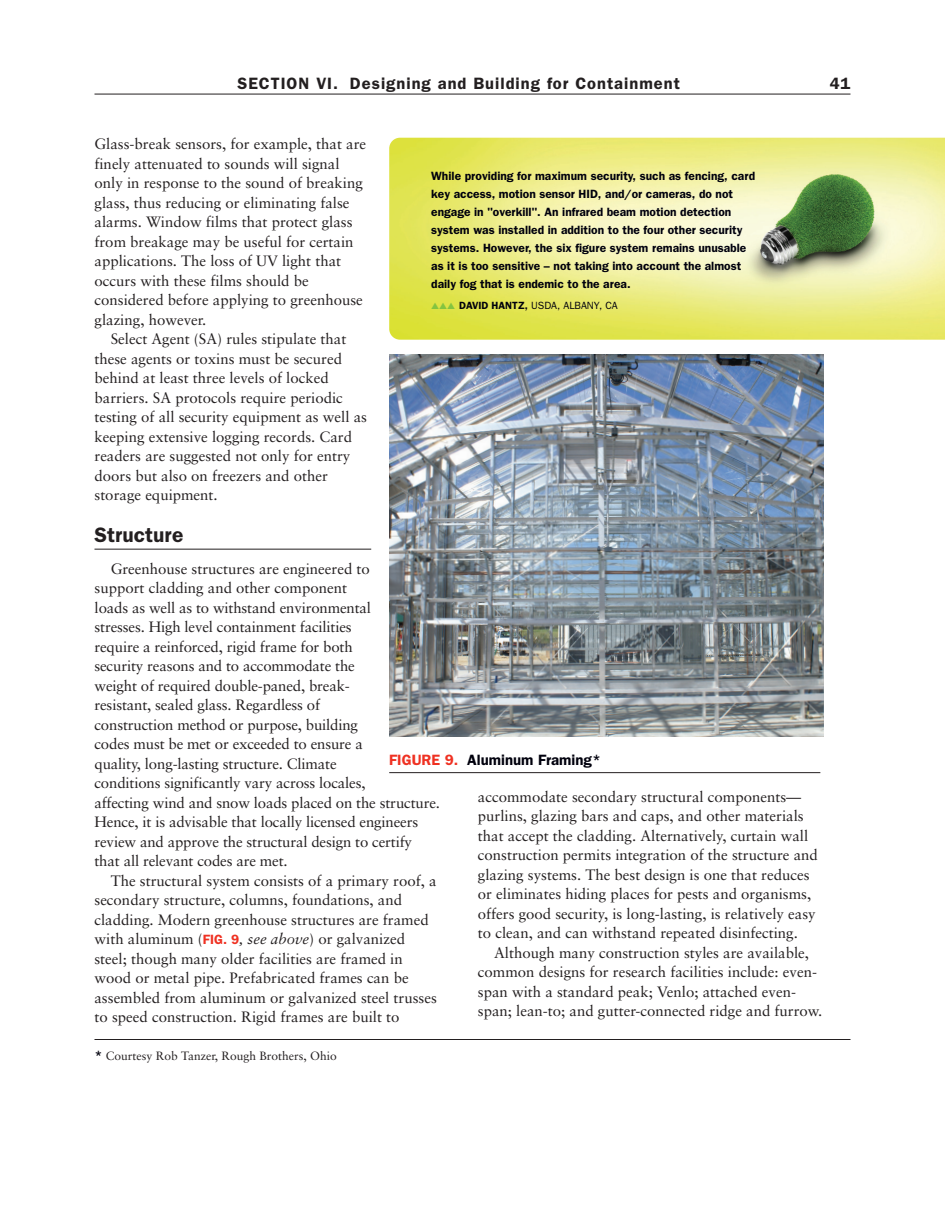
<style>
.page{position:relative;width:945px;height:1215px;background:#fff}
.page>*{position:absolute;margin:0;border:0;box-sizing:border-box;transform-origin:0 0}
.t1{font:600 21px "Franklin Gothic";color:#231f20}
.t2{font:600 16.5px "Franklin Gothic";letter-spacing:.06em;color:#231f20}
.t3{font:15px/19.5px "Sabon";color:#231f20}
.t4{font:600 15px "Franklin Gothic";color:#00000d}
.t5{font:600 12px/18px "Franklin Gothic";color:#00000d}
.t6{font:12px "Sabon";color:#231f20}
.t7{font:10.5px "Franklin Gothic";color:#00000d}
.s1{font-family:"Franklin Gothic";font-weight:600;font-size:13.5px;color:#ef3122}
.s2{font-style:italic}
.s3{font-family:"Franklin Gothic";font-weight:600;font-size:13.5px;color:#00000d}
.s4{color:#84c440}
.s5{font-weight:600}
.s6{color:#ef3122}
</style>
<div class="page">
<hr style="left:94px;top:94px;width:756px;height:1px;background:#231f20">
<hr style="left:94px;top:1039px;width:756px;height:1px;background:#231f20">
<hr style="left:94px;top:549px;width:277px;height:1px;background:#231f20">
<img style="left:389px;top:138px;width:556px;height:202px">
<img style="left:389px;top:355px;width:435px;height:381px">
<hr style="left:389px;top:772px;width:431px;height:1px;background:#231f20">
<p class="t2" style="left:237px;top:73px;width:444px">SECTION VI. Designing and Building for Containment</p>
<p class="t2" style="left:830px;top:73px;width:22px">41</p>
<p class="t3" style="left:95px;top:135px;width:273px">Glass-break sensors, for example, that are finely attenuated to sounds will signal only in response to the sound of breaking glass, thus reducing or eliminating false alarms. Window films that protect glass from breakage may be useful for certain applications. The loss of UV light that occurs with these films should be considered before applying to greenhouse glazing, however.</p>
<p class="t3" style="left:95px;top:330px;width:274px;text-indent:16px">Select Agent (SA) rules stipulate that these agents or toxins must be secured behind at least three levels of locked barriers. SA protocols require periodic testing of all security equipment as well as keeping extensive logging records. Card readers are suggested not only for entry doors but also on freezers and other storage equipment.</p>
<h1 class="t1" style="left:94px;top:523px;width:90px">Structure</h1>
<p class="t3" style="left:95px;top:560px;width:347px;text-indent:16px">Greenhouse structures are engineered to<br>support cladding and other component<br>loads as well as to withstand environmental<br>stresses. High level containment facilities<br>require a reinforced, rigid frame for both<br>security reasons and to accommodate the<br>weight of required double-paned, break-<br>resistant, sealed glass. Regardless of<br>construction method or purpose, building<br>codes must be met or exceeded to ensure a<br>quality, long-lasting structure. Climate<br>conditions significantly vary across locales,<br>affecting wind and snow loads placed on the structure.<br>Hence, it is advisable that locally licensed engineers review and approve the structural design to certify that all relevant codes are met.</p>
<p class="t3" style="left:94px;top:872px;width:344px;text-indent:16px">The structural system consists of a primary roof, a secondary structure, columns, foundations, and cladding. Modern greenhouse structures are framed with aluminum (<span class="s1">FIG. 9</span><span class="s2">, see above</span>) or galvanized steel; though many older facilities are framed in wood or metal pipe. Prefabricated frames can be assembled from aluminum or galvanized steel trusses to speed construction. Rigid frames are built to</p>
<p class="t6" style="left:94px;top:1050px;width:244px"><span class="s3">*</span> Courtesy Rob Tanzer, Rough Brothers, Ohio</p>
<p class="t5" style="left:431px;top:167px;width:326px">While providing for maximum security, such as fencing, card key access, motion sensor HID, and/or cameras, do not engage in "overkill". An infrared beam motion detection system was installed in addition to the four other security systems. However, the six figure system remains unusable as it is too sensitive – not taking into account the almost daily fog that is endemic to the area.</p>
<p class="t7" style="left:431px;top:300px;width:188px"><span class="s4">▲▲▲</span> <span class="s5">DAVID HANTZ,</span> USDA, ALBANY, CA</p>
<p class="t4" style="left:389px;top:751px;width:213px"><span class="s6">FIGURE 9.</span> Aluminum Framing*</p>
<p class="t3" style="left:478px;top:788px;width:342px">accommodate secondary structural components— purlins, glazing bars and caps, and other materials that accept the cladding. Alternatively, curtain wall construction permits integration of the structure and glazing systems. The best design is one that reduces or eliminates hiding places for pests and organisms, offers good security, is long-lasting, is relatively easy to clean, and can withstand repeated disinfecting.</p>
<p class="t3" style="left:478px;top:944px;width:346px;text-indent:16px">Although many construction styles are available, common designs for research facilities include: even&shy;span with a standard peak; Venlo; attached even&shy;span; lean-to; and gutter-connected ridge and furrow.</p>
</div>
